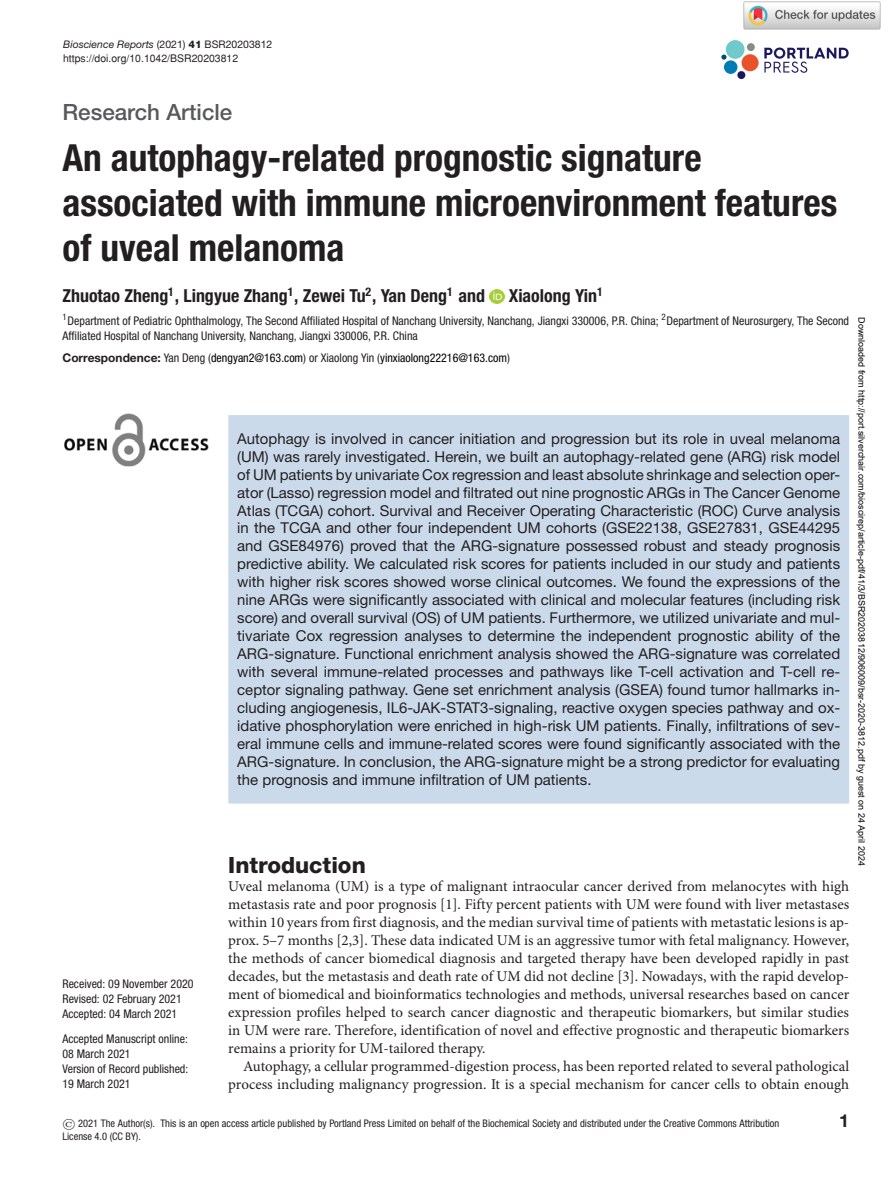
<style>
.page{position:relative;width:893px;height:1183px;background:#fff}
.page>*{position:absolute;margin:0;border:0;box-sizing:border-box;transform-origin:0 0}
.t1{font:700 condensed 37.35px/44.8px "Helvetica Neue LT Std";color:#231f20}
.t2{font:500 22.35px "Helvetica Neue LT Std";color:#58595b}
.t3{font:800 22.35px "Helvetica Neue LT Std";color:#231f20}
.t4{font:700 condensed 18px "Helvetica Neue LT Std";color:#231f20}
.t5{font:700 18px "Helvetica Neue LT Std";color:#231f20}
.t6{font:15px/18px "Helvetica Neue LT Std";color:#231f20;text-align:justify}
.t7{font:15px/18px "Minion Pro";color:#231f20;text-align:justify}
.t8{font:condensed 12px/15px "Helvetica Neue LT Std";color:#231f20}
.t9{font:condensed 12px "Helvetica Neue LT Std";color:#000}
.t10{font:condensed 10.5px/13.5px "Helvetica Neue LT Std";color:#231f20}
.t11{font:italic 10.5px "Helvetica Neue LT Std";color:#231f20}
.t12{font:10.5px "Helvetica";color:#231f20}
.t13{font:9px "Arial";color:#000}
.s1{font-style:normal}
.s2{font-weight:800;font-style:normal}
.s3{font-weight:700;font-stretch:normal;color:#231f20}
.s4{color:#231f20}
.s5{font-family:"SFRM0700";font-stretch:normal}
</style>
<div class="page">
<svg style="left:764px;top:48px;width:85px;height:25px"></svg>
<div style="left:726px;top:40px;width:18px;height:19px;background:#70cacb;border-radius:50%"></div>
<div style="left:741px;top:54px;width:18px;height:17px;background:#ea5329;border-radius:50%"></div>
<div style="left:724px;top:60px;width:13px;height:14px;background:#007db5;border-radius:50%"></div>
<div style="left:737px;top:71px;width:8px;height:8px;background:#1d1760;border-radius:50%"></div>
<div style="left:747px;top:43px;width:8px;height:8px;background:#888c85;border-radius:50%"></div>
<svg style="left:721px;top:54px;width:5px;height:6px"></svg>
<img style="left:489px;top:289px;width:16px;height:15px">
<img style="left:64px;top:413px;width:145px;height:53px">
<div style="left:228px;top:415px;width:621px;height:388px;background:#cbdaeb"></div>
<img style="left:743px;top:1px;width:138px;height:29px">
<p class="t11" style="left:63px;top:40px;width:211px">Bioscience Reports <span class="s1">(2021)</span> <span class="s2">41</span> <span class="s1">BSR20203812</span></p>
<p class="t12" style="left:63px;top:54px;width:177px">https://doi.org/10.1042/BSR20203812</p>
<h2 class="t2" style="left:62px;top:104px;width:171px">Research Article</h2>
<h1 class="t1" style="left:62px;top:138px;width:776px">An autophagy-related prognostic signature associated with immune microenvironment features of uveal melanoma</h1>
<p class="t4" style="left:62px;top:289px;width:424px">Zhuotao Zheng<sup>1</sup>, Lingyue Zhang<sup>1</sup>, Zewei Tu<sup>2</sup>, Yan Deng<sup>1</sup> and</p>
<p class="t4" style="left:509px;top:289px;width:96px">Xiaolong Yin<sup>1</sup></p>
<p class="t8" style="left:62px;top:314px;width:788px"><sup>1</sup>Department of Pediatric Ophthalmology, The Second Affiliated Hospital of Nanchang University, Nanchang, Jiangxi 330006, P.R. China; <sup>2</sup>Department of Neurosurgery, The Second<br>Affiliated Hospital of Nanchang University, Nanchang, Jiangxi 330006, P.R. China</p>
<p class="t9" style="left:62px;top:353px;width:449px"><span class="s3">Correspondence:</span> <span class="s4">Yan Deng (</span>dengyan2@163.com<span class="s4">) or Xiaolong Yin (</span>yinxiaolong22216@163.com<span class="s4">)</span></p>
<p class="t13" style="left:865px;top:317px;width:549px;rotate:90deg">Downloaded from http://port.silverchair.com/bioscirep/article-pdf/41/3/BSR20203812/906009/bsr-2020-3812.pdf by guest on 24 April 2024</p>
<p class="t6" style="left:237px;top:431px;width:604px">Autophagy is involved in cancer initiation and progression but its role in uveal melanoma (UM) was rarely investigated. Herein, we built an autophagy-related gene (ARG) risk model of UM patients by univariate Cox regression and least absolute shrinkage and selection oper&shy;ator (Lasso) regression model and filtrated out nine prognostic ARGs in The Cancer Genome Atlas (TCGA) cohort. Survival and Receiver Operating Characteristic (ROC) Curve analysis in the TCGA and other four independent UM cohorts (GSE22138, GSE27831, GSE44295 and GSE84976) proved that the ARG-signature possessed robust and steady prognosis predictive ability. We calculated risk scores for patients included in our study and patients with higher risk scores showed worse clinical outcomes. We found the expressions of the nine ARGs were significantly associated with clinical and molecular features (including risk score) and overall survival (OS) of UM patients. Furthermore, we utilized univariate and mul&shy;tivariate Cox regression analyses to determine the independent prognostic ability of the ARG-signature. Functional enrichment analysis showed the ARG-signature was correlated with several immune-related processes and pathways like T-cell activation and T-cell re&shy;ceptor signaling pathway. Gene set enrichment analysis (GSEA) found tumor hallmarks in&shy;cluding angiogenesis, IL6-JAK-STAT3-signaling, reactive oxygen species pathway and ox&shy;idative phosphorylation were enriched in high-risk UM patients. Finally, infiltrations of sev&shy;eral immune cells and immune-related scores were found significantly associated with the ARG-signature. In conclusion, the ARG-signature might be a strong predictor for evaluating the prognosis and immune infiltration of UM patients.</p>
<h2 class="t3" style="left:228px;top:857px;width:139px">Introduction</h2>
<p class="t7" style="left:228px;top:878px;width:622px">Uveal melanoma (UM) is a type of malignant intraocular cancer derived from melanocytes with high metastasis rate and poor prognosis [1]. Fifty percent patients with UM were found with liver metastases within 10 years from first diagnosis, and the median survival time of patients with metastatic lesions is ap&shy;prox. 5–7 months [2,3]. These data indicated UM is an aggressive tumor with fetal malignancy. However, the methods of cancer biomedical diagnosis and targeted therapy have been developed rapidly in past decades, but the metastasis and death rate of UM did not decline [3]. Nowadays, with the rapid develop&shy;ment of biomedical and bioinformatics technologies and methods, universal researches based on cancer expression profiles helped to search cancer diagnostic and therapeutic biomarkers, but similar studies in UM were rare. Therefore, identification of novel and effective prognostic and therapeutic biomarkers remains a priority for UM-tailored therapy.</p>
<p class="t7" style="left:228px;top:1058px;width:622px;text-align:right">Autophagy, a cellular programmed-digestion process, has been reported related to several pathological process including malignancy progression. It is a special mechanism for cancer cells to obtain enough</p>
<p class="t10" style="left:62px;top:1117px;width:718px"><span class="s5">©</span> 2021 The Author(s). This is an open access article published by Portland Press Limited on behalf of the Biochemical Society and distributed under the Creative Commons Attribution<br>License 4.0 (CC BY).</p>
<p class="t5" style="left:839px;top:1113px;width:11px">1</p>
<p class="t8" style="left:62px;top:976px;width:133px">Received: 09 November 2020<br>Revised: 02 February 2021<br>Accepted: 04 March 2021</p>
<p class="t8" style="left:62px;top:1032px;width:127px">Accepted Manuscript online:<br>08 March 2021<br>Version of Record published:<br>19 March 2021</p>
</div>
